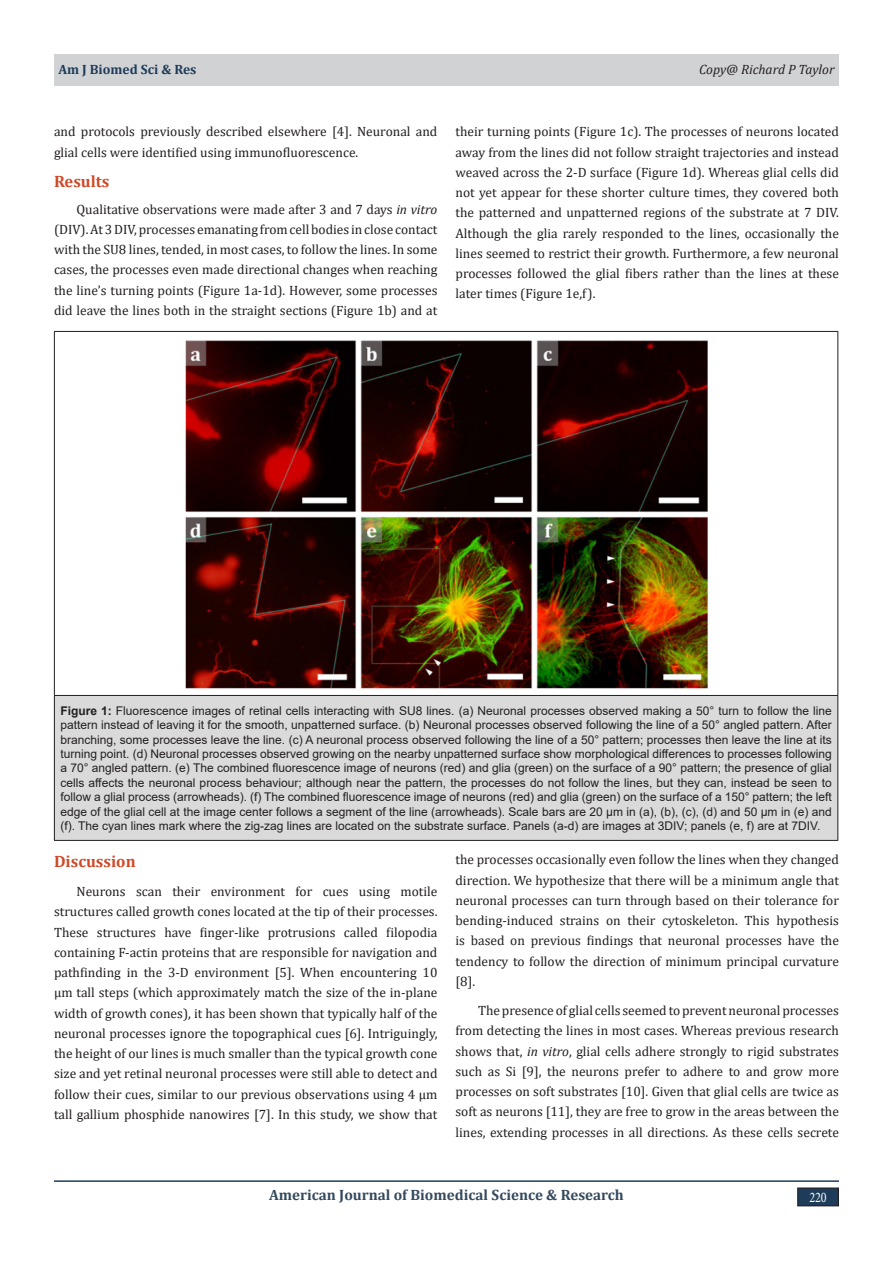
<style>
.page{position:relative;width:893px;height:1263px;background:#fff}
.page>*{position:absolute;margin:0;border:0;box-sizing:border-box;transform-origin:0 0}
.t1{font:700 16.5px "Cambria";color:#d04927}
.t2{font:700 15px "Cambria";color:#34495e}
.t3{font:14.7px "Minion Pro";color:#fff;scale:.83 1}
.t4{font:13.5px/20.2px "Cambria";color:#231f20;text-align:justify}
.t5{font:italic 13.5px "Cambria";letter-spacing:-.005em;color:#231f20}
.t6{font:700 13.5px "Cambria";color:#1e3c5a}
.t7{font:12px/14.4px "Arial";color:#231f20;text-align:justify}
.s1{font-style:italic}
.s2{font-weight:700}
</style>
<div class="page">
<hr style="left:54px;top:1180px;width:785px;height:2px;background:#1e3c5a">
<div style="left:54px;top:54px;width:785px;height:31px;background:#d1d2d4"></div>
<div style="left:798px;top:1188px;width:40px;height:18px;background:#1e3c5a"></div>
<div style="left:797px;top:1187px;width:42px;height:19px;border:1px solid #231f20"></div>
<div style="left:54px;top:695px;width:784px;height:145px;background:#dadada"></div>
<hr style="left:54px;top:331px;width:784px;height:1px;background:#231f20">
<hr style="left:54px;top:332px;width:1px;height:363px;background:#231f20">
<hr style="left:837px;top:332px;width:1px;height:363px;background:#231f20">
<hr style="left:54px;top:695px;width:784px;height:1px;background:#231f20">
<hr style="left:54px;top:696px;width:1px;height:144px;background:#231f20">
<hr style="left:837px;top:696px;width:1px;height:144px;background:#231f20">
<hr style="left:54px;top:840px;width:784px;height:1px;background:#231f20">
<img style="left:185px;top:340px;width:523px;height:349px">
<p class="t6" style="left:58px;top:59px;width:139px">Am J Biomed Sci &amp; Res</p>
<p class="t5" style="left:699px;top:59px;width:137px">Copy@ Richard P Taylor</p>
<p class="t4" style="left:54px;top:121px;width:385px">and protocols previously described elsewhere [4]. Neuronal and glial cells were identified using immunofluorescence.</p>
<p class="t1" style="left:54px;top:170px;width:57px">Results</p>
<p class="t4" style="left:54px;top:199px;width:385px;text-indent:22px">Qualitative observations were made after 3 and 7 days <span class="s1">in vitro </span>(DIV). At 3 DIV, processes emanating from cell bodies in close contact with the SU8 lines, tended, in most cases, to follow the lines. In some cases, the processes even made directional changes when reaching the line’s turning points (Figure 1a-1d). However, some processes did leave the lines both in the straight sections (Figure 1b) and at</p>
<p class="t4" style="left:455px;top:121px;width:385px">their turning points (Figure 1c). The processes of neurons located away from the lines did not follow straight trajectories and instead weaved across the 2-D surface (Figure 1d). Whereas glial cells did not yet appear for these shorter culture times, they covered both the patterned and unpatterned regions of the substrate at 7 DIV.<br>Although the glia rarely responded to the lines, occasionally the lines seemed to restrict their growth. Furthermore, a few neuronal processes followed the glial fibers rather than the lines at these later times (Figure 1e,f).</p>
<p class="t7" style="left:60px;top:703px;width:773px"><span class="s2">Figure 1:</span> Fluorescence images of retinal cells interacting with SU8 lines. (a) Neuronal processes observed making a 50° turn to follow the line pattern instead of leaving it for the smooth, unpatterned surface. (b) Neuronal processes observed following the line of a 50° angled pattern. After branching, some processes leave the line. (c) A neuronal process observed following the line of a 50° pattern; processes then leave the line at its turning point. (d) Neuronal processes observed growing on the nearby unpatterned surface show morphological differences to processes following a 70° angled pattern. (e) The combined fluorescence image of neurons (red) and glia (green) on the surface of a 90° pattern; the presence of glial cells affects the neuronal process behaviour; although near the pattern, the processes do not follow the lines, but they can, instead be seen to follow a glial process (arrowheads). (f) The combined fluorescence image of neurons (red) and glia (green) on the surface of a 150° pattern; the left edge of the glial cell at the image center follows a segment of the line (arrowheads). Scale bars are 20 µm in (a), (b), (c), (d) and 50 µm in (e) and (f). The cyan lines mark where the zig-zag lines are located on the substrate surface. Panels (a-d) are images at 3DIV; panels (e, f) are at 7DIV.</p>
<p class="t1" style="left:54px;top:849px;width:83px">Discussion</p>
<p class="t4" style="left:54px;top:881px;width:385px;text-indent:22px">Neurons scan their environment for cues using motile structures called growth cones located at the tip of their processes.<br>These structures have finger-like protrusions called filopodia containing F-actin proteins that are responsible for navigation and pathfinding in the 3-D environment [5]. When encountering 10 µm tall steps (which approximately match the size of the in-plane width of growth cones), it has been shown that typically half of the neuronal processes ignore the topographical cues [6]. Intriguingly, the height of our lines is much smaller than the typical growth cone size and yet retinal neuronal processes were still able to detect and follow their cues, similar to our previous observations using 4 µm tall gallium phosphide nanowires [7]. In this study, we show that</p>
<p class="t4" style="left:455px;top:850px;width:385px">the processes occasionally even follow the lines when they changed direction. We hypothesize that there will be a minimum angle that neuronal processes can turn through based on their tolerance for bending-induced strains on their cytoskeleton. This hypothesis is based on previous findings that neuronal processes have the tendency to follow the direction of minimum principal curvature [8].</p>
<p class="t4" style="left:455px;top:1000px;width:385px;text-indent:22px">The presence of glial cells seemed to prevent neuronal processes from detecting the lines in most cases. Whereas previous research shows that, <span class="s1">in vitro</span>, glial cells adhere strongly to rigid substrates such as Si [9], the neurons prefer to adhere to and grow more processes on soft substrates [10]. Given that glial cells are twice as soft as neurons [11], they are free to grow in the areas between the lines, extending processes in all directions. As these cells secrete</p>
<p class="t2" style="left:269px;top:1184px;width:356px">American Journal of Biomedical Science &amp; Research</p>
<p class="t3" style="left:809px;top:1188px;width:23px">220</p>
</div>
